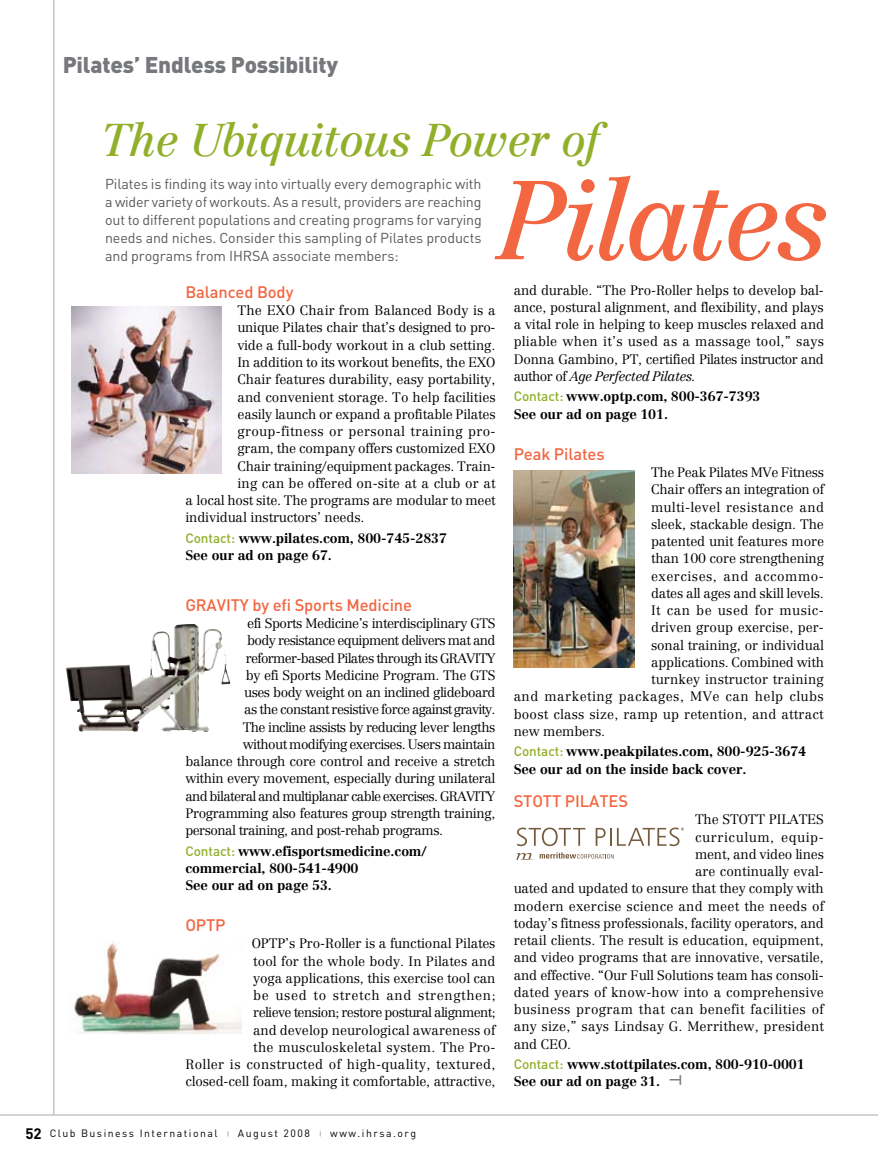
<style>
.page{position:relative;width:878px;height:1175px;background:#fff}
.page>*{position:absolute;margin:0;border:0;box-sizing:border-box;transform-origin:0 0}
.t1{font:italic 109.95px "Centennial";letter-spacing:-.04em;color:#f26641}
.t2{font:italic 45.15px "Centennial";letter-spacing:-.02em;color:#92af2a}
.t3{font:900 22.5px "DIN";letter-spacing:-.005em;color:#76787b}
.t4{font:500 16.5px "DIN";letter-spacing:-.005em;color:#f26641}
.t5{font:14.25px/18px "DIN";letter-spacing:-.01em;color:#58595b;text-align:justify}
.t6{font:300 13.5px/17.2px "Centennial";letter-spacing:-.01em;color:#000;text-align:right}
.t7{font:700 13.5px/17.2px "Centennial";letter-spacing:-.01em;color:#000}
.t8{font:300 13.5px "Centennial";letter-spacing:-.05em;color:#000}
.t9{font:300 13.5px "Centennial";letter-spacing:.015em;color:#000}
.t10{font:300 13.5px "Centennial";letter-spacing:-.04em;color:#000}
.t11{font:300 13.5px "Centennial";letter-spacing:.01em;color:#000}
.t12{font:300 13.5px "Centennial";letter-spacing:.035em;color:#000}
.t13{font:300 13.5px "Centennial";letter-spacing:.03em;color:#000}
.t14{font:300 13.5px "Centennial";letter-spacing:-.035em;color:#000}
.t15{font:300 13.5px "Centennial";letter-spacing:.025em;color:#000}
.t16{font:300 13.5px "Centennial";letter-spacing:.04em;color:#000}
.t17{font:300 13.5px "Centennial";letter-spacing:.045em;color:#000}
.t18{font:10.5px "DIN";letter-spacing:.14em;color:#000}
.s1{font-family:"DIN";font-weight:500;color:#92af2a}
.s2{font-weight:700;font-size:15px}
.s3{font-size:6px;color:#58595b}
.s4{font-style:italic}
</style>
<div class="page">
<hr style="left:0;top:1114px;width:878px;height:1px;background:#a7a9ac">
<hr style="left:54px;top:0;width:1px;height:1114px;background:#a7a9ac">
<img style="left:71px;top:307px;width:150px;height:167px">
<img style="left:69px;top:942px;width:173px;height:91px">
<svg style="left:517px;top:827px;width:68px;height:19px"></svg>
<svg style="left:595px;top:828px;width:16px;height:17px"></svg>
<svg style="left:516px;top:852px;width:98px;height:8px"></svg>
<svg style="left:617px;top:827px;width:67px;height:19px"></svg>
<img style="left:513px;top:470px;width:121px;height:197px">
<img style="left:66px;top:625px;width:111px;height:106px">
<h3 class="t3" style="left:63px;top:50px;width:277px">Pilates’ Endless Possibility</h3>
<h2 class="t2" style="left:102px;top:113px;width:499px">The Ubiquitous Power of</h2>
<h1 class="t1" style="left:498px;top:154px;width:331px">Pilates</h1>
<p class="t5" style="left:105px;top:174px;width:378px">Pilates is finding its way into virtually every demographic with a wider variety of workouts. As a result, providers are reaching out to different populations and creating programs for varying needs and niches. Consider this sampling of Pilates products and programs from IHRSA associate members:</p>
<p class="t4" style="left:185px;top:281px;width:109px">Balanced Body</p>
<p class="t11" style="left:237px;top:302px;width:260px">The EXO Chair from Balanced Body is a</p>
<p class="t6" style="left:237px;top:319px;width:259px">unique Pilates chair that’s designed to pro-</p>
<p class="t6" style="left:237px;top:336px;width:259px">vide a full-body workout in a club setting.</p>
<p class="t6" style="left:237px;top:353px;width:259px">In addition to its workout benefits, the EXO</p>
<p class="t6" style="left:237px;top:371px;width:259px">Chair features durability, easy portability,</p>
<p class="t6" style="left:237px;top:388px;width:260px">and convenient storage. To help facilities</p>
<p class="t6" style="left:237px;top:405px;width:259px">easily launch or expand a profitable Pilates</p>
<p class="t15" style="left:237px;top:423px;width:259px">group-fitness or personal training pro-</p>
<p class="t6" style="left:237px;top:440px;width:259px">gram, the company offers customized EXO</p>
<p class="t6" style="left:237px;top:457px;width:259px">Chair training/equipment packages. Train-</p>
<p class="t11" style="left:237px;top:475px;width:259px">ing can be offered on-site at a club or at</p>
<p class="t6" style="left:185px;top:491px;width:312px">a local host site. The programs are modular to meet</p>
<p class="t6" style="left:185px;top:509px;width:181px">individual instructors’ needs.</p>
<p class="t7" style="left:185px;top:529px;width:263px"><span class="s1">Contact:</span> www.pilates.com, 800-745-2837<br>See our ad on page 67.</p>
<p class="t4" style="left:185px;top:594px;width:228px">GRAVITY by efi Sports Medicine</p>
<p class="t14" style="left:247px;top:615px;width:250px">efi Sports Medicine’s interdisciplinary GTS</p>
<p class="t8" style="left:247px;top:632px;width:250px">body resistance equipment delivers mat and</p>
<p class="t8" style="left:246px;top:650px;width:251px">reformer-based Pilates through its GRAVITY</p>
<p class="t6" style="left:246px;top:666px;width:251px">by efi Sports Medicine Program. The GTS</p>
<p class="t10" style="left:244px;top:684px;width:253px">uses body weight on an inclined glideboard</p>
<p class="t10" style="left:244px;top:701px;width:253px">as the constant resistive force against gravity.</p>
<p class="t8" style="left:243px;top:719px;width:254px">The incline assists by reducing lever lengths</p>
<p class="t10" style="left:243px;top:736px;width:254px">without modifying exercises. Users maintain</p>
<p class="t6" style="left:185px;top:752px;width:312px">balance through core control and receive a stretch</p>
<p class="t6" style="left:185px;top:770px;width:311px">within every movement, especially during unilateral</p>
<p class="t8" style="left:185px;top:788px;width:311px">and bilateral and multiplanar cable exercises. GRAVITY</p>
<p class="t6" style="left:185px;top:804px;width:311px">Programming also features group strength training,</p>
<p class="t10" style="left:185px;top:822px;width:259px">personal training, and post-rehab programs.</p>
<p class="t7" style="left:185px;top:842px;width:243px"><span class="s1">Contact:</span> www.efisportsmedicine.com/ commercial, 800-541-4900<br>See our ad on page 53.</p>
<p class="t4" style="left:185px;top:914px;width:42px">OPTP</p>
<p class="t6" style="left:185px;top:935px;width:312px">OPTP’s Pro-Roller is a functional Pilates<br>tool for the whole body. In Pilates and<br>yoga applications, this exercise tool can<br>be used to stretch and strengthen;<br>relieve tension; restore postural alignment;<br>and develop neurological awareness of<br>the musculoskeletal system. The Pro-<br>Roller is constructed of high-quality, textured, closed-cell foam, making it comfortable, attractive,</p>
<p class="t18" style="left:26px;top:1126px;width:392px"><span class="s2">52</span> Club Business International <span class="s3">|</span> August 2008 <span class="s3">|</span> www.ihrsa.org</p>
<p class="t6" style="left:513px;top:281px;width:312px;text-align:justify">and durable. “The Pro-Roller helps to develop bal&shy;ance, postural alignment, and flexibility, and plays a vital role in helping to keep muscles relaxed and pliable when it’s used as a massage tool,” says Donna Gambino, PT, certified Pilates instructor and author of <span class="s4">Age Perfected Pilates.</span></p>
<p class="t7" style="left:513px;top:388px;width:248px"><span class="s1">Contact:</span> www.optp.com, 800-367-7393<br>See our ad on page 101.</p>
<p class="t4" style="left:513px;top:443px;width:92px">Peak Pilates</p>
<p class="t6" style="left:651px;top:463px;width:174px">The Peak Pilates MVe Fitness</p>
<p class="t6" style="left:651px;top:481px;width:174px">Chair offers an integration of</p>
<p class="t12" style="left:651px;top:499px;width:174px">multi-level resistance and</p>
<p class="t6" style="left:651px;top:515px;width:174px">sleek, stackable design. The</p>
<p class="t6" style="left:651px;top:532px;width:174px">patented unit features more</p>
<p class="t6" style="left:651px;top:550px;width:174px">than 100 core strengthening</p>
<p class="t16" style="left:651px;top:568px;width:174px">exercises, and accommo-</p>
<p class="t6" style="left:651px;top:584px;width:174px">dates all ages and skill levels.</p>
<p class="t12" style="left:651px;top:602px;width:174px">It can be used for music-</p>
<p class="t6" style="left:651px;top:619px;width:174px">driven group exercise, per-</p>
<p class="t6" style="left:651px;top:636px;width:174px">sonal training, or individual</p>
<p class="t6" style="left:651px;top:653px;width:174px">applications. Combined with</p>
<p class="t11" style="left:651px;top:671px;width:174px">turnkey instructor training</p>
<p class="t12" style="left:513px;top:688px;width:312px">and marketing packages, MVe can help clubs</p>
<p class="t9" style="left:513px;top:706px;width:311px">boost class size, ramp up retention, and attract</p>
<p class="t6" style="left:513px;top:722px;width:93px">new members.</p>
<p class="t7" style="left:513px;top:743px;width:294px"><span class="s1">Contact:</span> www.peakpilates.com, 800-925-3674<br>See our ad on the inside back cover.</p>
<p class="t4" style="left:513px;top:790px;width:116px">STOTT PILATES</p>
<p class="t6" style="left:695px;top:811px;width:130px">The STOTT PILATES</p>
<p class="t17" style="left:695px;top:828px;width:130px">curriculum, equip-</p>
<p class="t6" style="left:695px;top:845px;width:130px">ment, and video lines</p>
<p class="t6" style="left:695px;top:862px;width:130px">are continually eval-</p>
<p class="t6" style="left:513px;top:880px;width:312px">uated and updated to ensure that they comply with</p>
<p class="t9" style="left:513px;top:897px;width:312px">modern exercise science and meet the needs of</p>
<p class="t6" style="left:513px;top:914px;width:312px">today’s fitness professionals, facility operators, and</p>
<p class="t6" style="left:513px;top:931px;width:311px">retail clients. The result is education, equipment,</p>
<p class="t6" style="left:513px;top:949px;width:311px">and video programs that are innovative, versatile,</p>
<p class="t6" style="left:513px;top:966px;width:312px">and effective. “Our Full Solutions team has consoli-</p>
<p class="t9" style="left:513px;top:984px;width:312px">dated years of know-how into a comprehensive</p>
<p class="t13" style="left:513px;top:1001px;width:312px">business program that can benefit facilities of</p>
<p class="t9" style="left:513px;top:1018px;width:312px">any size,” says Lindsay G. Merrithew, president</p>
<p class="t6" style="left:513px;top:1035px;width:59px">and CEO.</p>
<p class="t7" style="left:513px;top:1055px;width:293px"><span class="s1">Contact:</span> www.stottpilates.com, 800-910-0001<br>See our ad on page 31. <sup>—|</sup></p>
</div>
